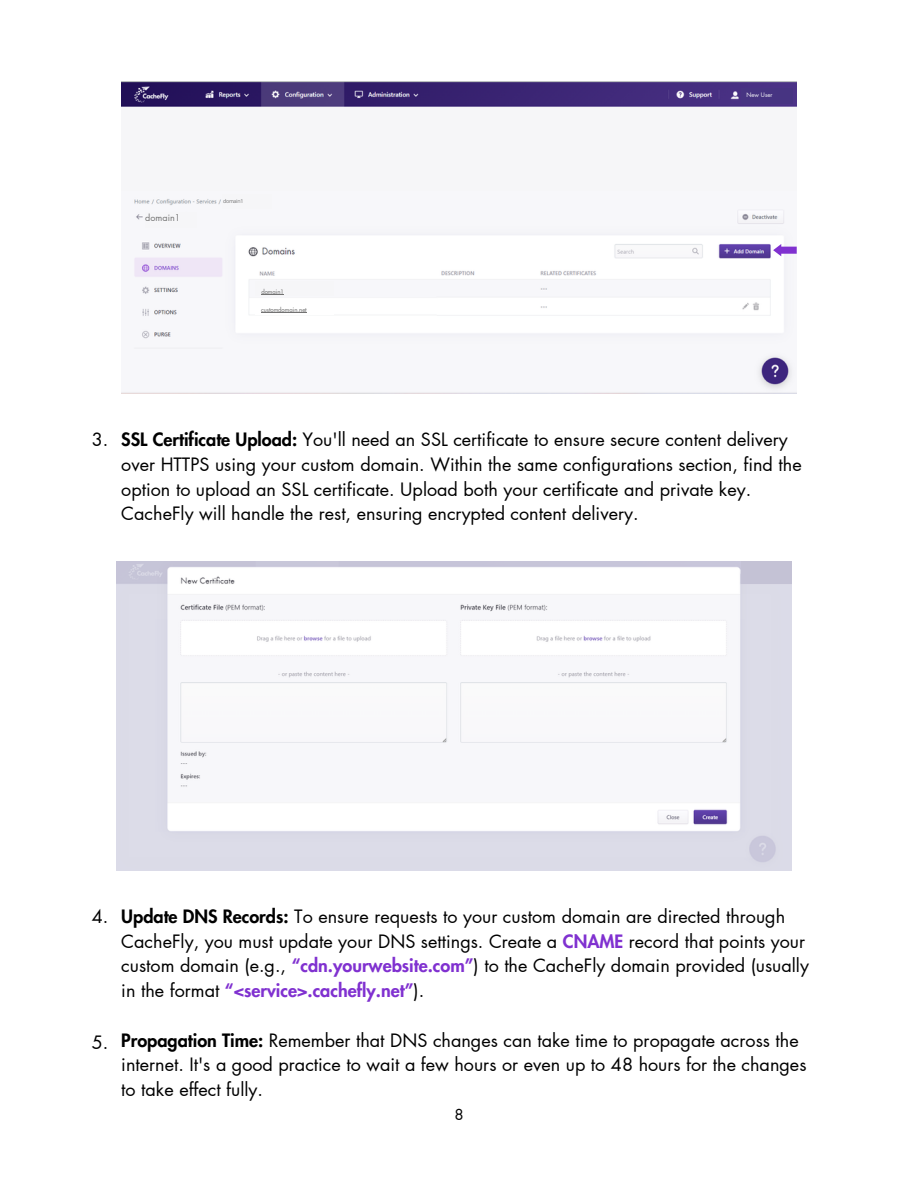
<style>
.page{position:relative;width:918px;height:1188px;background:#fff}
.page>*{position:absolute;margin:0;border:0;box-sizing:border-box;transform-origin:0 0}
.t1{font:18px/24.8px "Futura LT Pro";color:#000}
.t2{font:15px "Futura LT Pro";color:#000}
.t3{font:9px "Futura LT Pro";color:#737373}
.t4{font:6px "Futura";color:#737373}
.t5{font:6px "Futura LT Pro";color:#f6f6f8}
.t6{font:5.25px "Open Sans";letter-spacing:-.05em;color:#737373}
.s1{font-weight:800}
.s2{font-weight:800;color:#8031d0}
</style>
<div class="page">
<img style="left:121px;top:81px;width:675px;height:313px">
<div style="left:121px;top:107px;width:676px;height:83px;background:#f6f6f8"></div>
<div style="left:742px;top:88px;width:51px;height:16px;background:#473482"></div>
<div style="left:222px;top:194px;width:50px;height:15px;background:#f6f6f8"></div>
<div style="left:145px;top:212px;width:52px;height:16px;background:#f6f6f8"></div>
<div style="left:255px;top:282px;width:79px;height:14px;background:#f6f6f8"></div>
<svg style="left:261px;top:294px;width:23px;height:1px"></svg>
<div style="left:255px;top:300px;width:79px;height:14px;background:#fff"></div>
<hr style="left:261px;top:313px;width:46px;height:1px;background:#737373">
<img style="left:117px;top:561px;width:675px;height:310px">
<div style="left:742px;top:561px;width:50px;height:22px;background:#c4c2d5"></div>
<svg style="left:773px;top:244px;width:24px;height:12px"></svg>
<p class="t3" style="left:145px;top:213px;width:37px">domain1</p>
<p class="t6" style="left:223px;top:197px;width:22px">domain1</p>
<p class="t4" style="left:261px;top:288px;width:24px">domain1</p>
<p class="t4" style="left:261px;top:306px;width:47px">customdomain.net</p>
<p class="t5" style="left:746px;top:92px;width:28px">New User</p>
<p class="t1" style="left:92px;top:428px;width:18px">3.</p>
<p class="t1" style="left:121px;top:428px;width:682px"><span class="s1">SSL Certificate Upload:</span> You'll need an SSL certificate to ensure secure content delivery over HTTPS using your custom domain. Within the same configurations section, find the option to upload an SSL certificate. Upload both your certificate and private key.<br>CacheFly will handle the rest, ensuring encrypted content delivery.</p>
<p class="t1" style="left:92px;top:905px;width:18px">4.</p>
<p class="t1" style="left:92px;top:1031px;width:18px">5.</p>
<p class="t1" style="left:121px;top:905px;width:689px"><span class="s1">Update DNS Records:</span> To ensure requests to your custom domain are directed through CacheFly, you must update your DNS settings. Create a <span class="s2">CNAME</span> record that points your custom domain (e.g., <span class="s2">“cdn.yourwebsite.com”</span>) to the CacheFly domain provided (usually in the format <span class="s2">“&lt;service&gt;.cachefly.net”</span>).</p>
<p class="t1" style="left:121px;top:1028px;width:687px"><span class="s1">Propagation Time:</span> Remember that DNS changes can take time to propagate across the internet. It's a good practice to wait a few hours or even up to 48 hours for the changes to take effect fully.</p>
<p class="t2" style="left:454px;top:1107px;width:11px">8</p>
</div>
